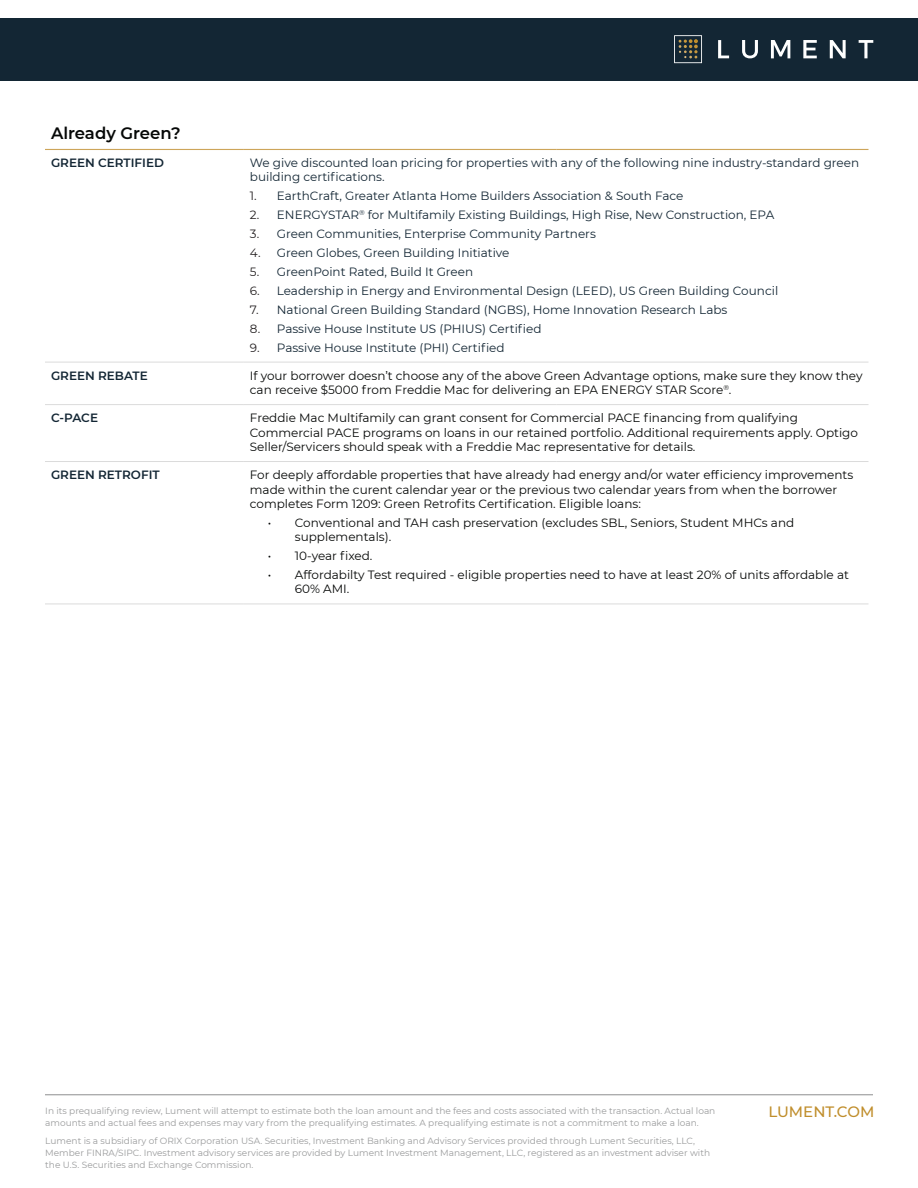
<style>
.page{position:relative;width:918px;height:1188px;background:#fff}
.page>*{position:absolute;margin:0;border:0;box-sizing:border-box;transform-origin:0 0}
.content{font:600 16.5px "Montserrat";color:#060807}
.t1{font:500 15px "Montserrat";color:#c08e2c}
.content-2{font:12px/14.4px "Montserrat";color:#060807}
.t2{font:12px/14.4px "Montserrat";color:#132634}
.content-3{font:600 12px "Montserrat";color:#132634}
.t3{font:9px/18px "Montserrat";color:#9a9b9c}
.s1{color:#231f20}
</style>
<div class="page">
<div style="left:0;top:18px;width:918px;height:63px;background:#132634"></div>
<svg style="left:674px;top:35px;width:28px;height:28px"></svg>
<svg style="left:718px;top:40px;width:11px;height:18px"></svg>
<svg style="left:742px;top:40px;width:16px;height:18px"></svg>
<svg style="left:771px;top:40px;width:19px;height:18px"></svg>
<svg style="left:830px;top:40px;width:16px;height:18px"></svg>
<svg style="left:859px;top:40px;width:14px;height:18px"></svg>
<svg style="left:803px;top:40px;width:14px;height:18px"></svg>
<hr style="left:45px;top:1094px;width:828px;height:1px;background:#9a9b9c">
<hr style="left:45px;top:362px;width:199px;height:1px;background:#dbdbdb">
<hr style="left:244px;top:362px;width:312px;height:1px;background:#dbdbdb">
<hr style="left:556px;top:362px;width:312px;height:1px;background:#dbdbdb">
<hr style="left:45px;top:404px;width:199px;height:1px;background:#dbdbdb">
<hr style="left:244px;top:404px;width:312px;height:1px;background:#dbdbdb">
<hr style="left:556px;top:404px;width:312px;height:1px;background:#dbdbdb">
<hr style="left:45px;top:461px;width:199px;height:1px;background:#dbdbdb">
<hr style="left:244px;top:461px;width:312px;height:1px;background:#dbdbdb">
<hr style="left:556px;top:461px;width:312px;height:1px;background:#dbdbdb">
<hr style="left:45px;top:604px;width:199px;height:1px;background:#dbdbdb">
<hr style="left:244px;top:604px;width:312px;height:1px;background:#dbdbdb">
<hr style="left:556px;top:604px;width:312px;height:1px;background:#dbdbdb">
<hr style="left:45px;top:149px;width:199px;height:1px;background:#cda55a">
<hr style="left:244px;top:149px;width:312px;height:1px;background:#cda55a">
<hr style="left:556px;top:149px;width:312px;height:1px;background:#cda55a">
<p class="content" style="left:51px;top:121px;width:131px">Already Green?</p>
<p class="content-3" style="left:51px;top:154px;width:115px">GREEN CERTIFIED</p>
<p class="t2" style="left:250px;top:155px;width:611px">We give discounted loan pricing for properties with any of the following nine industry-standard green building certifications.</p>
<p class="t2" style="left:250px;top:189px;width:435px"><span class="s1">1.</span> EarthCraft, Greater Atlanta Home Builders Association &amp; South Face</p>
<p class="t2" style="left:250px;top:207px;width:526px"><span class="s1">2.</span> ENERGYSTAR<sup>®</sup> for Multifamily Existing Buildings, High Rise, New Construction, EPA</p>
<p class="t2" style="left:250px;top:226px;width:348px"><span class="s1">3.</span> Green Communities, Enterprise Community Partners</p>
<p class="t2" style="left:250px;top:245px;width:261px"><span class="s1">4.</span> Green Globes, Green Building Initiative</p>
<p class="t2" style="left:250px;top:264px;width:225px"><span class="s1">5.</span> GreenPoint Rated, Build It Green</p>
<p class="t2" style="left:250px;top:283px;width:530px"><span class="s1">6.</span> Leadership in Energy and Environmental Design (LEED), US Green Building Council</p>
<p class="t2" style="left:250px;top:302px;width:479px"><span class="s1">7.</span> National Green Building Standard (NGBS), Home Innovation Research Labs</p>
<p class="t2" style="left:250px;top:321px;width:293px"><span class="s1">8.</span> Passive House Institute US (PHIUS) Certified</p>
<p class="t2" style="left:250px;top:340px;width:256px"><span class="s1">9.</span> Passive House Institute (PHI) Certified</p>
<p class="content-3" style="left:51px;top:367px;width:98px">GREEN REBATE</p>
<p class="content-2" style="left:250px;top:368px;width:614px">If your borrower doesn’t choose any of the above Green Advantage options, make sure they know they can receive $5000 from Freddie Mac for delivering an EPA ENERGY STAR Score<sup>®</sup>.</p>
<p class="content-3" style="left:51px;top:409px;width:49px">C-PACE</p>
<p class="content-2" style="left:250px;top:410px;width:610px">Freddie Mac Multifamily can grant consent for Commercial PACE financing from qualifying<br>Commercial PACE programs on loans in our retained portfolio. Additional requirements apply. Optigo<br>Seller/Servicers should speak with a Freddie Mac representative for details.</p>
<p class="content-3" style="left:51px;top:466px;width:110px">GREEN RETROFIT</p>
<p class="content-2" style="left:250px;top:467px;width:605px">For deeply affordable properties that have already had energy and/or water efficiency improvements made within the curent calendar year or the previous two calendar years from when the borrower completes Form 1209: Green Retrofits Certification. Eligible loans:</p>
<p class="content-2" style="left:295px;top:515px;width:501px;text-indent:-27px">• Conventional and TAH cash preservation (excludes SBL, Seniors, Student MHCs and supplementals).</p>
<p class="content-2" style="left:268px;top:548px;width:106px">• 10-year fixed.</p>
<p class="content-2" style="left:295px;top:567px;width:556px;text-indent:-27px">• Affordabilty Test required - eligible properties need to have at least 20% of units affordable at<br>60% AMI.</p>
<p class="t3" style="left:45px;top:1102px;width:672px">In its prequalifying review, Lument will attempt to estimate both the loan amount and the fees and costs associated with the transaction. Actual loan</p>
<p class="t1" style="left:768px;top:1101px;width:108px">LUMENT.COM</p>
<p class="t3" style="left:45px;top:1114px;width:655px">amounts and actual fees and expenses may vary from the prequalifying estimates. A prequalifying estimate is not a commitment to make a loan.<br>Lument is a subsidiary of ORIX Corporation USA. Securities, Investment Banking and Advisory Services provided through Lument Securities, LLC,</p>
<p class="t3" style="left:45px;top:1147px;width:666px;line-height:12px">Member FINRA/SIPC. Investment advisory services are provided by Lument Investment Management, LLC, registered as an investment adviser with the U.S. Securities and Exchange Commission.</p>
</div>
